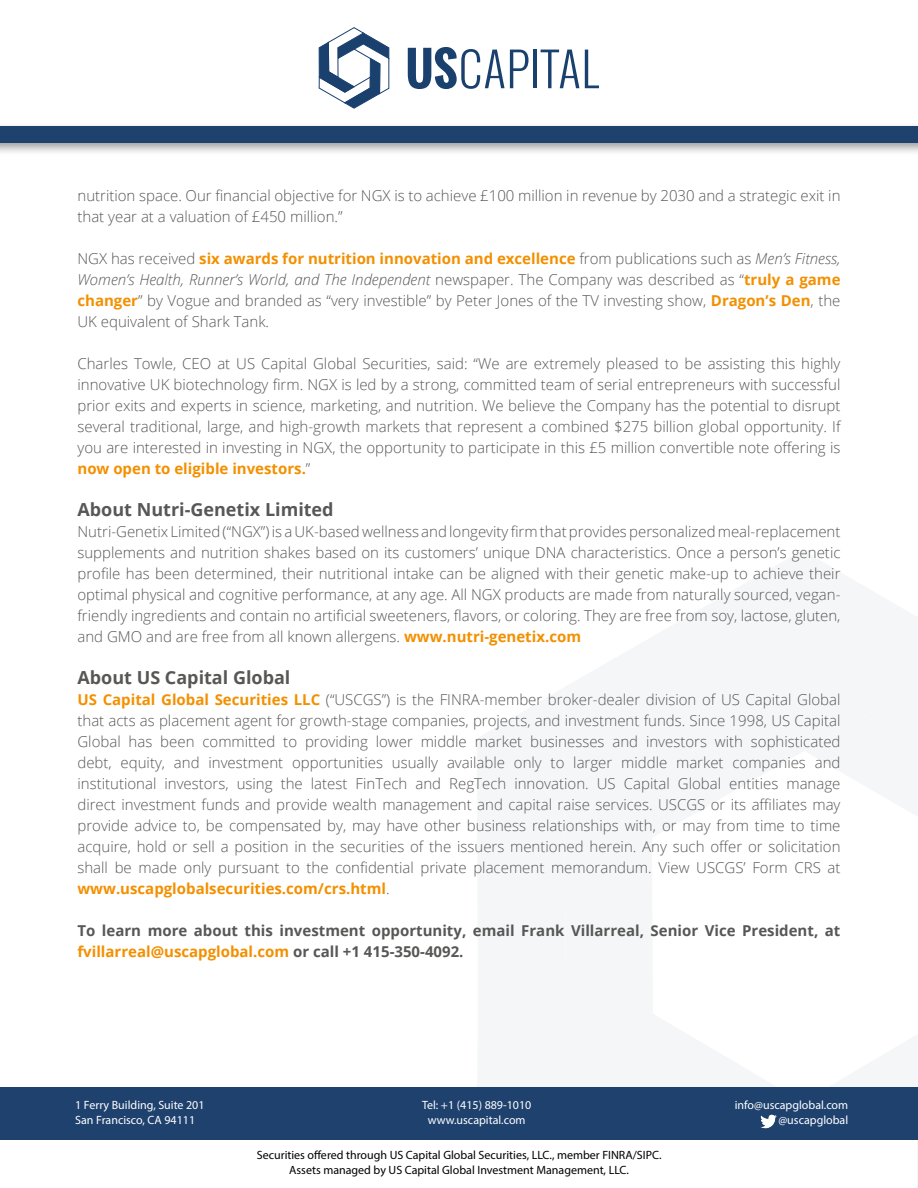
<style>
.page{position:relative;width:918px;height:1188px;background:#fff}
.page>*{position:absolute;margin:0;border:0;box-sizing:border-box;transform-origin:0 0}
.t1{font:700 18px "Open Sans";color:#575756}
.t2{font:300 15px/21px "Open Sans";color:#575756;text-align:justify}
.t3{font:700 15px/21px "Open Sans";color:#575756}
.t4{font:12px/15.6px "Myriad Pro";color:#000;text-align:center}
.t5{font:12px/15px "Myriad Pro";color:#fff;text-align:center}
.s1{font-weight:700;color:#f39000}
.s2{font-style:italic}
.s3{color:#f39000}
</style>
<div class="page">
<div style="left:890px;top:602px;width:28px;height:100px;background:#f4f6f8"></div>
<div style="left:890px;top:702px;width:28px;height:114px;background:#f4f6f8"></div>
<svg style="left:565px;top:551px;width:325px;height:249px;fill:#f4f6f8"></svg>
<svg style="left:477px;top:688px;width:326px;height:399px;fill:#f4f6f8"></svg>
<svg style="left:716px;top:838px;width:202px;height:350px"></svg>
<div style="left:1px;top:1138px;width:916px;height:50px;background:#fff"></div>
<div style="left:0;top:1087px;width:918px;height:52px;background:#1e416e"></div>
<img style="left:760px;top:1114px;width:17px;height:15px">
<div style="left:0;top:121px;width:918px;height:35px;background:#000;opacity:.4"></div>
<div style="left:0;top:126px;width:918px;height:17px;background:#1e416e"></div>
<svg style="left:408px;top:47px;width:120px;height:42px"></svg>
<hr style="left:534px;top:50px;width:3px;height:38px;background:#1a406e">
<svg style="left:541px;top:50px;width:38px;height:38px"></svg>
<svg style="left:585px;top:50px;width:14px;height:38px"></svg>
<svg style="left:319px;top:27px;width:70px;height:81px"></svg>
<p class="t2" style="left:77px;top:184px;width:765px">nutrition space. Our financial objective for NGX is to achieve £100 million in revenue by 2030 and a strategic exit in that year at a valuation of £450 million.”</p>
<p class="t2" style="left:77px;top:247px;width:765px">NGX has received <span class="s1">six awards for nutrition innovation and excellence</span> from publications such as <span class="s2">Men’s Fitness, Women’s Health, Runner’s World, and The Independent</span> newspaper. The Company was described as “<span class="s1">truly a game changer</span>” by Vogue and branded as “very investible” by Peter Jones of the TV investing show, <span class="s1">Dragon’s Den</span>, the UK equivalent of Shark Tank.</p>
<p class="t2" style="left:77px;top:352px;width:765px">Charles Towle, CEO at US Capital Global Securities, said: “We are extremely pleased to be assisting this highly innovative UK biotechnology firm. NGX is led by a strong, committed team of serial entrepreneurs with successful prior exits and experts in science, marketing, and nutrition. We believe the Company has the potential to disrupt several traditional, large, and high-growth markets that represent a combined $275 billion global opportunity. If you are interested in investing in NGX, the opportunity to participate in this £5 million convertible note offering is <span class="s1">now open to eligible investors.</span>”</p>
<p class="t1" style="left:77px;top:496px;width:258px">About Nutri-Genetix Limited</p>
<p class="t2" style="left:77px;top:520px;width:765px">Nutri-Genetix Limited (“NGX”) is a UK-based wellness and longevity firm that provides personalized meal-replacement supplements and nutrition shakes based on its customers’ unique DNA characteristics. Once a person’s genetic profile has been determined, their nutritional intake can be aligned with their genetic make-up to achieve their optimal physical and cognitive performance, at any age. All NGX products are made from naturally sourced, vegan&shy;friendly ingredients and contain no artificial sweeteners, flavors, or coloring. They are free from soy, lactose, gluten, and GMO and are free from all known allergens. <span class="s1">www.nutri-genetix.com</span></p>
<p class="t1" style="left:77px;top:664px;width:214px">About US Capital Global</p>
<p class="t2" style="left:77px;top:688px;width:765px"><span class="s1">US Capital Global Securities LLC</span> (“USCGS”) is the FINRA-member broker-dealer division of US Capital Global that acts as placement agent for growth-stage companies, projects, and investment funds. Since 1998, US Capital Global has been committed to providing lower middle market businesses and investors with sophisticated debt, equity, and investment opportunities usually available only to larger middle market companies and institutional investors, using the latest FinTech and RegTech innovation. US Capital Global entities manage direct investment funds and provide wealth management and capital raise services. USCGS or its affiliates may provide advice to, be compensated by, may have other business relationships with, or may from time to time acquire, hold or sell a position in the securities of the issuers mentioned herein. Any such offer or solicitation shall be made only pursuant to the confidential private placement memorandum. View USCGS’ Form CRS at <span class="s1">www.uscapglobalsecurities.com/crs.html</span>.</p>
<p class="t3" style="left:77px;top:919px;width:764px">To learn more about this investment opportunity, email Frank Villarreal, Senior Vice President, at <span class="s3">fvillarreal@uscapglobal.com</span> or call +1 415-350-4092.</p>
<p class="t5" style="left:75px;top:1097px;width:131px;text-align:left">1 Ferry Building, Suite 201<br>San Francisco, CA 94111</p>
<p class="t5" style="left:422px;top:1097px;width:111px">Tel: +1 (415) 889-1010 www.uscapital.com</p>
<p class="t5" style="left:735px;top:1097px;width:115px;text-align:right">info@uscapglobal.com @uscapglobal</p>
<p class="t4" style="left:257px;top:1147px;width:406px">Securities offered through US Capital Global Securities, LLC., member FINRA/SIPC.<br>Assets managed by US Capital Global Investment Management, LLC.</p>
</div>
